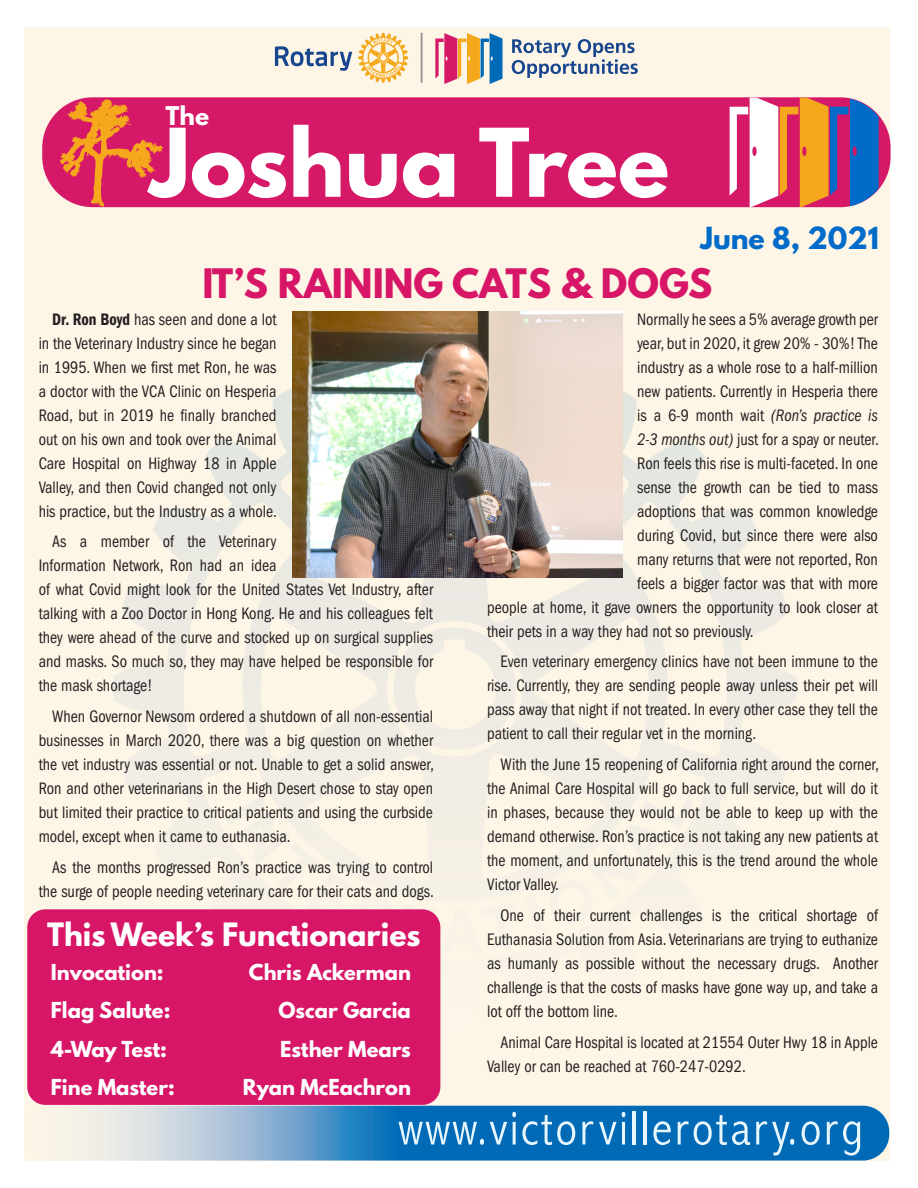
<style>
.page{position:relative;width:918px;height:1188px;background:#fff}
.page>*{position:absolute;margin:0;border:0;box-sizing:border-box;transform-origin:0 0}
.t1{font:700 83.7px "League Spartan";color:#fff}
.t2{font:300 condensed 48.75px "Abadi";letter-spacing:.05em;color:#e8f6fd}
.t3{font:700 36px "League Spartan";color:#d71667}
.t4{font:700 28.5px "League Spartan";color:#fff}
.t5{font:700 27px "League Spartan";color:#006bc8}
.t6{font:700 22.95px "League Spartan";color:#fff}
.t7{font:700 19.5px "League Spartan";color:#fff}
.t8{font:condensed 17.25px/24px "Franklin Gothic";color:#231f20;text-align:justify;scale:.93 1}
.t9{font:italic condensed 17.25px "Franklin Gothic";color:#231f20;scale:.93 1}
.s1{font-weight:600}
.s2{font-style:normal}
.s3{font-style:italic}
</style>
<div class="page">
<div style="left:24px;top:27px;width:865px;height:1134px;background:#fdf5e6"></div>
<div style="left:42px;top:97px;width:849px;height:110px;background:#d51867;border-radius:50px"></div>
<svg style="left:85px;top:1106px;width:804px;height:55px;background:#3c89c2"></svg>
<svg style="left:275px;top:46px;width:77px;height:25px"></svg>
<svg style="left:358px;top:33px;width:50px;height:50px"></svg>
<hr style="left:421px;top:33px;width:2px;height:50px;background:#929497">
<svg style="left:512px;top:39px;width:126px;height:39px"></svg>
<svg style="left:435px;top:33px;width:68px;height:51px"></svg>
<svg style="left:730px;top:98px;width:149px;height:109px"></svg>
<svg style="left:60px;top:99px;width:103px;height:108px"></svg>
<svg style="left:113px;top:388px;width:684px;height:643px"></svg>
<div style="left:27px;top:909px;width:413px;height:196px;background:#d71667;border-radius:18px"></div>
<img style="left:292px;top:312px;width:331px;height:265px">
<p class="t6" style="left:166px;top:98px;width:45px">The</p>
<p class="t1" style="left:150px;top:97px;width:521px">Joshua Tree</p>
<p class="t5" style="left:700px;top:217px;width:180px">June 8, 2021</p>
<p class="t3" style="left:203px;top:256px;width:511px">IT’S RAINING CATS &amp; DOGS</p>
<p class="t8" style="left:39px;top:307px;width:258px;text-indent:14px"><span class="s1">Dr. Ron Boyd</span> has seen and done a lot in the Veterinary Industry since he began in 1995. When we first met Ron, he was a doctor with the VCA Clinic on Hesperia Road, but in 2019 he finally branched out on his own and took over the Animal Care Hospital on Highway 18 in Apple Valley, and then Covid changed not only his practice, but the Industry as a whole.</p>
<p class="t8" style="left:39px;top:530px;width:426px;text-align:left;text-indent:14px">As a member of the Veterinary<br>Information Network, Ron had an idea<br>of what Covid might look for the United States Vet Industry, after talking with a Zoo Doctor in Hong Kong. He and his colleagues felt they were ahead of the curve and stocked up on surgical supplies and masks. So much so, they may have helped be responsible for the mask shortage!</p>
<p class="t8" style="left:39px;top:705px;width:426px;text-indent:14px">When Governor Newsom ordered a shutdown of all non-essential businesses in March 2020, there was a big question on whether the vet industry was essential or not. Unable to get a solid answer, Ron and other veterinarians in the High Desert chose to stay open but limited their practice to critical patients and using the curbside model, except when it came to euthanasia.</p>
<p class="t8" style="left:39px;top:855px;width:426px;text-align:right">As the months progressed Ron’s practice was trying to control the surge of people needing veterinary care for their cats and dogs.</p>
<p class="t4" style="left:47px;top:912px;width:375px">This Week’s Functionaries</p>
<p class="t7" style="left:51px;top:957px;width:114px">Invocation:</p>
<p class="t7" style="left:249px;top:957px;width:163px">Chris Ackerman</p>
<p class="t7" style="left:51px;top:995px;width:121px">Flag Salute:</p>
<p class="t7" style="left:279px;top:995px;width:134px">Oscar Garcia</p>
<p class="t7" style="left:51px;top:1033px;width:118px">4-Way Test:</p>
<p class="t7" style="left:280px;top:1033px;width:132px">Esther Mears</p>
<p class="t7" style="left:51px;top:1072px;width:125px">Fine Master:</p>
<p class="t7" style="left:243px;top:1072px;width:170px">Ryan McEachron</p>
<p class="t8" style="left:637px;top:307px;width:260px">Normally he sees a 5% average growth per</p>
<p class="t8" style="left:637px;top:331px;width:260px">year, but in 2020, it grew 20% - 30%! The</p>
<p class="t8" style="left:637px;top:355px;width:260px">industry as a whole rose to a half-million</p>
<p class="t8" style="left:637px;top:379px;width:260px">new patients. Currently in Hesperia there</p>
<p class="t9" style="left:637px;top:405px;width:260px"><span class="s2">is a 6-9 month wait</span> (Ron’s practice is</p>
<p class="t8" style="left:637px;top:427px;width:261px"><span class="s3">2-3 months out)</span> just for a spay or neuter.</p>
<p class="t8" style="left:637px;top:451px;width:260px">Ron feels this rise is multi-faceted. In one</p>
<p class="t8" style="left:637px;top:475px;width:260px">sense the growth can be tied to mass</p>
<p class="t8" style="left:637px;top:499px;width:260px">adoptions that was common knowledge</p>
<p class="t8" style="left:637px;top:523px;width:260px">during Covid, but since there were also</p>
<p class="t8" style="left:637px;top:547px;width:260px">many returns that were not reported, Ron</p>
<p class="t8" style="left:637px;top:571px;width:260px">feels a bigger factor was that with more</p>
<p class="t8" style="left:487px;top:595px;width:422px">people at home, it gave owners the opportunity to look closer at</p>
<p class="t8" style="left:487px;top:619px;width:288px">their pets in a way they had not so previously.</p>
<p class="t8" style="left:487px;top:650px;width:422px;text-indent:14px">Even veterinary emergency clinics have not been immune to the rise. Currently, they are sending people away unless their pet will pass away that night if not treated. In every other case they tell the patient to call their regular vet in the morning.</p>
<p class="t8" style="left:487px;top:753px;width:423px;text-indent:14px">With the June 15 reopening of California right around the corner, the Animal Care Hospital will go back to full service, but will do it in phases, because they would not be able to keep up with the demand otherwise. Ron’s practice is not taking any new patients at the moment, and unfortunately, this is the trend around the whole Victor Valley.</p>
<p class="t8" style="left:487px;top:903px;width:422px;text-indent:14px">One of their current challenges is the critical shortage of Euthanasia Solution from Asia. Veterinarians are trying to euthanize as humanly as possible without the necessary drugs. Another challenge is that the costs of masks have gone way up, and take a lot off the bottom line.</p>
<p class="t8" style="left:487px;top:1030px;width:422px;text-indent:14px">Animal Care Hospital is located at 21554 Outer Hwy 18 in Apple<br>Valley or can be reached at 760-247-0292.</p>
<p class="t2" style="left:398px;top:1100px;width:466px">www.victorvillerotary.org</p>
</div>
